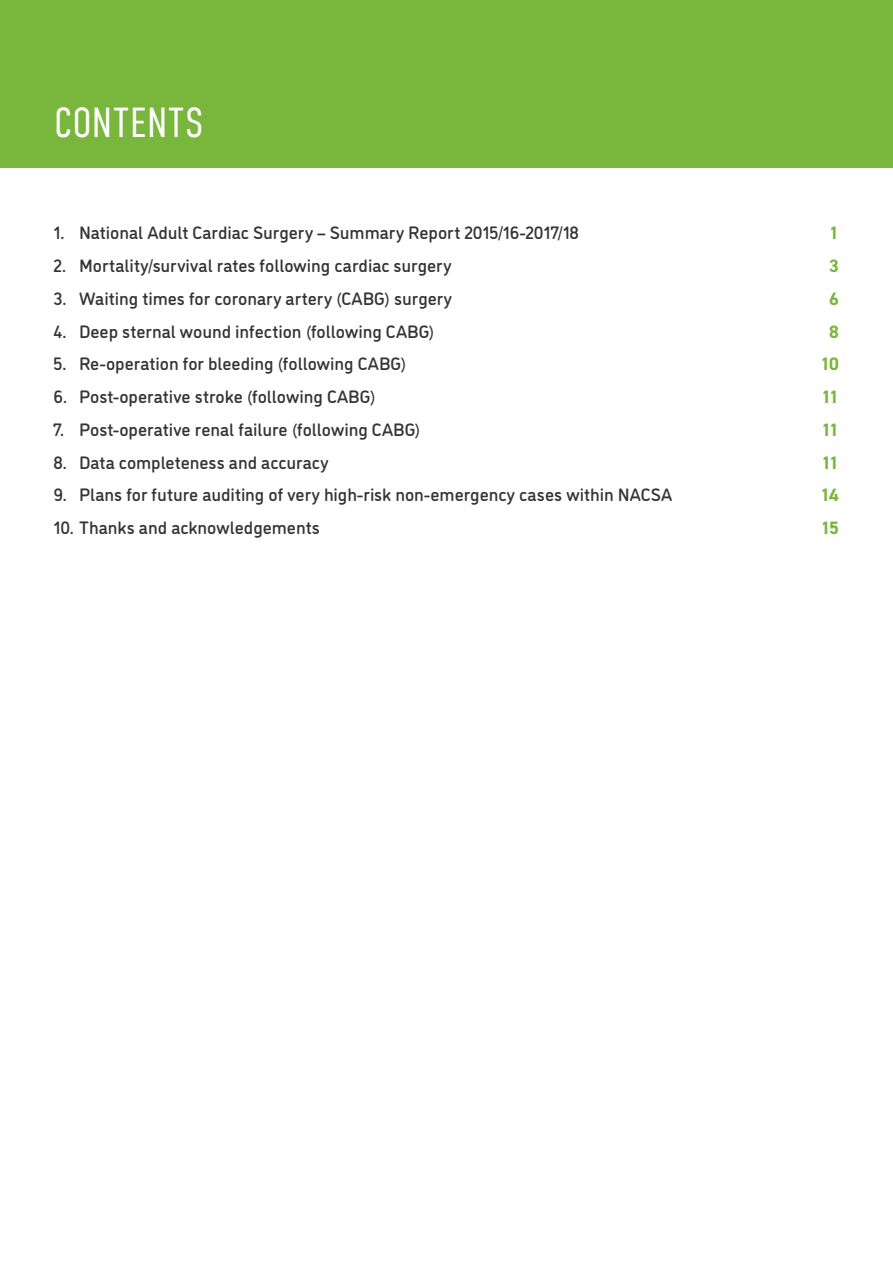
<style>
.page{position:relative;width:893px;height:1263px;background:#fff}
.page>*{position:absolute;margin:0;border:0;box-sizing:border-box;transform-origin:0 0}
.Titles_main_no_numbe{font:300 42px "DIN Condensed";letter-spacing:.02em;color:#fff}
.t1{font:500 18px "DI Nosaur";color:#363536}
.t2{font:700 18px "DIN2014";letter-spacing:-.085em;color:#78b63c}
</style>
<div class="page">
<div style="left:0;top:0;width:893px;height:167px;background:#78b63c"></div>
<p class="Titles_main_no_numbe" style="left:54px;top:99px;width:151px">CONTENTS</p>
<p class="t1" style="left:54px;top:220px;width:527px">1. National Adult Cardiac Surgery – Summary Report 2015/16-2017/18</p>
<p class="t2" style="left:829px;top:221px;width:11px">1</p>
<p class="t1" style="left:54px;top:253px;width:399px">2. Mortality/survival rates following cardiac surgery</p>
<p class="t2" style="left:829px;top:254px;width:11px">3</p>
<p class="t1" style="left:54px;top:286px;width:400px">3. Waiting times for coronary artery (CABG) surgery</p>
<p class="t2" style="left:829px;top:287px;width:11px">6</p>
<p class="t1" style="left:54px;top:318px;width:382px">4. Deep sternal wound infection (following CABG)</p>
<p class="t2" style="left:829px;top:319px;width:11px">8</p>
<p class="t1" style="left:54px;top:351px;width:354px">5. Re-operation for bleeding (following CABG)</p>
<p class="t2" style="left:820px;top:352px;width:20px">10</p>
<p class="t1" style="left:54px;top:384px;width:324px">6. Post-operative stroke (following CABG)</p>
<p class="t2" style="left:821px;top:385px;width:19px">11</p>
<p class="t1" style="left:54px;top:417px;width:369px">7. Post-operative renal failure (following CABG)</p>
<p class="t2" style="left:821px;top:418px;width:19px">11</p>
<p class="t1" style="left:54px;top:449px;width:276px">8. Data completeness and accuracy</p>
<p class="t2" style="left:821px;top:450px;width:19px">11</p>
<p class="t1" style="left:54px;top:482px;width:620px">9. Plans for future auditing of very high-risk non-emergency cases within NACSA</p>
<p class="t2" style="left:820px;top:483px;width:20px">14</p>
<p class="t1" style="left:54px;top:515px;width:268px">10. Thanks and acknowledgements</p>
<p class="t2" style="left:821px;top:516px;width:20px">15</p>
</div>
